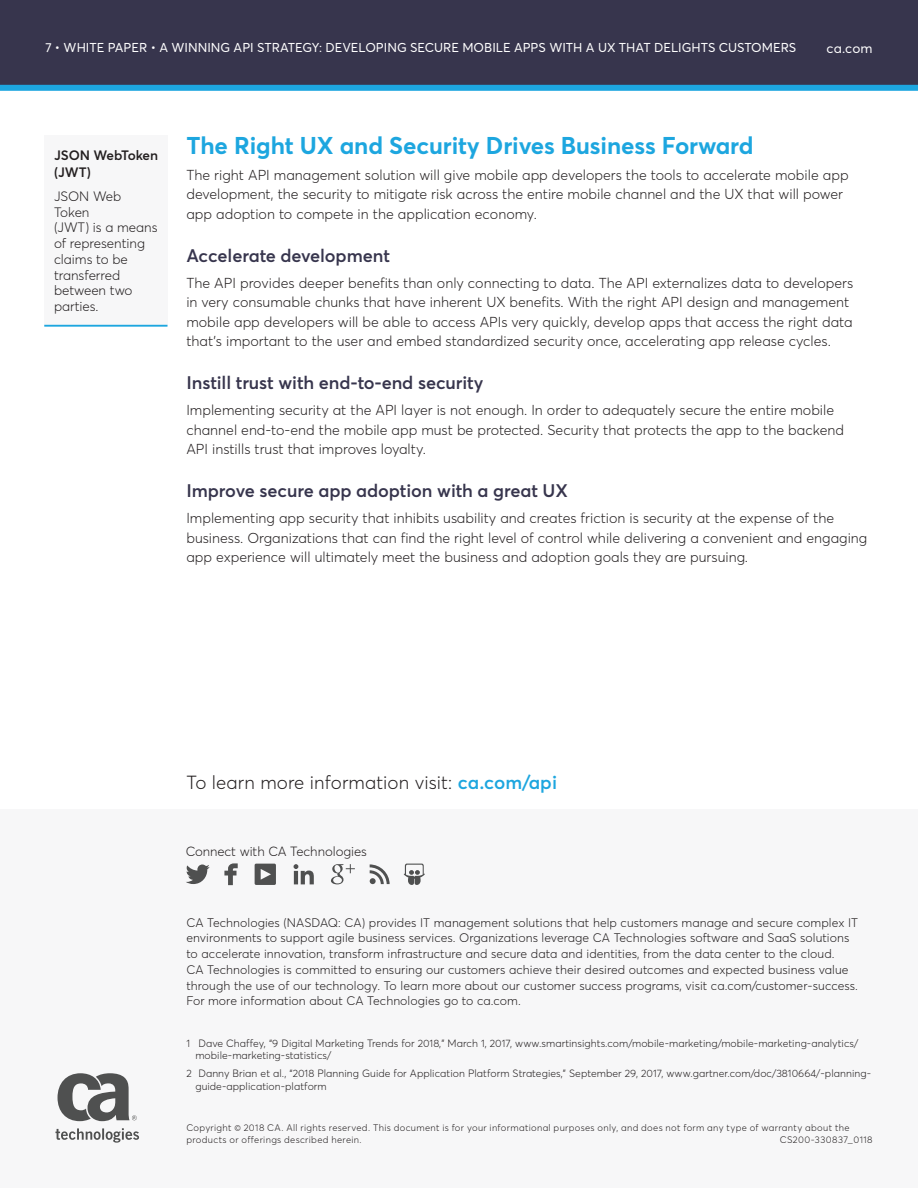
<style>
.page{position:relative;width:918px;height:1188px;background:#fff}
.page>*{position:absolute;margin:0;border:0;box-sizing:border-box;transform-origin:0 0}
.t1{font:700 24px "Averta";letter-spacing:-.005em;color:#1da6df}
.For_more_info{font:300 18.75px "Averta";letter-spacing:.005em;color:#231f20}
.Subhead{font:600 18px "Averta";letter-spacing:-.005em;color:#37354d}
.Body_Copy{font:300 14.25px/19.5px "Averta";color:#231f20}
.Sidebar_Body{font:300 13.5px/15.8px "Averta";letter-spacing:-.005em;color:#231f20}
.Sidebar_Header{font:600 13.5px/16.5px "Averta";letter-spacing:-.005em;color:#231f20}
.t2{font:13.5px "Averta";color:#fff}
.t3{font:300 13.2px "Averta";letter-spacing:-.005em;color:#231f20}
.Page_Eyebrow{font:12.75px "Averta";color:#fff}
.Boilerplate{font:300 12.3px/15.8px "Averta";letter-spacing:.005em;color:#231f20}
.Footnote{font:300 10.5px/12.6px "Averta";letter-spacing:.005em;color:#231f20}
.Copyright{font:300 9.45px/12px "Averta";letter-spacing:.035em;color:#231f20}
.s1{font-weight:600;color:#1da6df}
</style>
<div class="page">
<svg style="left:0;top:0;width:918px;height:91px;background:#353c56"></svg>
<div style="left:0;top:809px;width:918px;height:379px;background:#f7f7f8"></div>
<svg style="left:55px;top:1128px;width:84px;height:15px"></svg>
<svg style="left:58px;top:1073px;width:79px;height:48px"></svg>
<svg style="left:186px;top:865px;width:24px;height:19px"></svg>
<svg style="left:224px;top:863px;width:14px;height:22px"></svg>
<svg style="left:255px;top:864px;width:21px;height:21px"></svg>
<svg style="left:294px;top:864px;width:20px;height:20px"></svg>
<svg style="left:331px;top:864px;width:24px;height:20px"></svg>
<svg style="left:370px;top:864px;width:20px;height:20px"></svg>
<svg style="left:404px;top:864px;width:21px;height:21px"></svg>
<div style="left:44px;top:135px;width:123px;height:191px;background:#f7f7f8"></div>
<hr style="left:44px;top:325px;width:123px;height:2px;background:#1da6df">
<p class="Page_Eyebrow" style="left:45px;top:40px;width:752px">7 • WHITE PAPER • A WINNING API STRATEGY: DEVELOPING SECURE MOBILE APPS WITH A UX THAT DELIGHTS CUSTOMERS</p>
<p class="t2" style="left:827px;top:40px;width:48px">ca.com</p>
<p class="Sidebar_Header" style="left:54px;top:147px;width:106px">JSON WebToken (JWT)</p>
<p class="Sidebar_Body" style="left:54px;top:188px;width:105px">JSON Web<br>Token<br>(JWT) is a means of representing claims to be transferred between two parties.</p>
<p class="t1" style="left:186px;top:130px;width:569px">The Right UX and Security Drives Business Forward</p>
<p class="Body_Copy" style="left:186px;top:165px;width:664px">The right API management solution will give mobile app developers the tools to accelerate mobile app development, the security to mitigate risk across the entire mobile channel and the UX that will power app adoption to compete in the application economy.</p>
<p class="Subhead" style="left:186px;top:244px;width:205px">Accelerate development</p>
<p class="Body_Copy" style="left:186px;top:273px;width:668px">The API provides deeper benefits than only connecting to data. The API externalizes data to developers in very consumable chunks that have inherent UX benefits. With the right API design and management mobile app developers will be able to access APIs very quickly, develop apps that access the right data that’s important to the user and embed standardized security once, accelerating app release cycles.</p>
<p class="Subhead" style="left:186px;top:371px;width:298px">Instill trust with end-to-end security</p>
<p class="Body_Copy" style="left:186px;top:400px;width:659px">Implementing security at the API layer is not enough. In order to adequately secure the entire mobile channel end-to-end the mobile app must be protected. Security that protects the app to the backend<br>API instills trust that improves loyalty.</p>
<p class="Subhead" style="left:186px;top:479px;width:383px">Improve secure app adoption with a great UX</p>
<p class="Body_Copy" style="left:186px;top:508px;width:682px">Implementing app security that inhibits usability and creates friction is security at the expense of the business. Organizations that can find the right level of control while delivering a convenient and engaging app experience will ultimately meet the business and adoption goals they are pursuing.</p>
<p class="For_more_info" style="left:186px;top:771px;width:372px">To learn more information visit: <span class="s1">ca.com/api</span></p>
<p class="t3" style="left:186px;top:843px;width:183px">Connect with CA Technologies</p>
<p class="Boilerplate" style="left:186px;top:914px;width:673px">CA Technologies (NASDAQ: CA) provides IT management solutions that help customers manage and secure complex IT environments to support agile business services. Organizations leverage CA Technologies software and SaaS solutions to accelerate innovation, transform infrastructure and secure data and identities, from the data center to the cloud.<br>CA Technologies is committed to ensuring our customers achieve their desired outcomes and expected business value through the use of our technology. To learn more about our customer success programs, visit ca.com/customer-success.<br>For more information about CA Technologies go to ca.com.</p>
<p class="Footnote" style="left:195px;top:1037px;width:664px;text-indent:-9px">1 Dave Chaffey, “9 Digital Marketing Trends for 2018,” March 1, 2017, www.smartinsights.com/mobile-marketing/mobile-marketing-analytics/ mobile-marketing-statistics/</p>
<p class="Footnote" style="left:195px;top:1067px;width:677px;text-indent:-9px">2 Danny Brian et al., “2018 Planning Guide for Application Platform Strategies,” September 29, 2017, www.gartner.com/doc/3810664/-planning&shy;guide-application-platform</p>
<p class="Copyright" style="left:186px;top:1121px;width:665px">Copyright © 2018 CA. All rights reserved. This document is for your informational purposes only, and does not form any type of warranty about the products or offerings described herein.</p>
<p class="Copyright" style="left:780px;top:1133px;width:94px">CS200-330837_0118</p>
</div>
